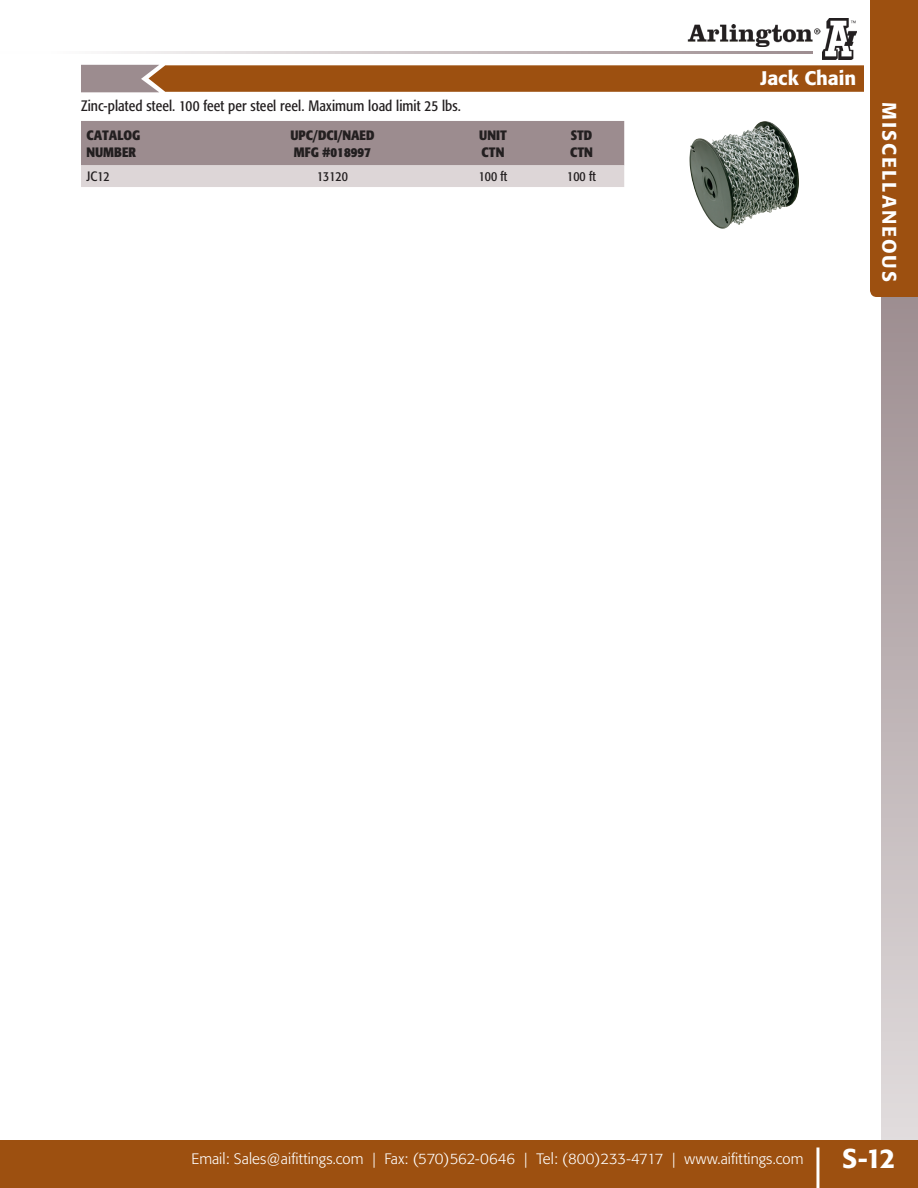
<style>
.page{position:relative;width:918px;height:1188px;background:#fff}
.page>*{position:absolute;margin:0;border:0;box-sizing:border-box;transform-origin:0 0}
.t1{font:500 27px "Formata";color:#fff}
.t2{font:500 19.5px "Formata";letter-spacing:.1em;color:#fff}
.t3{font:500 19.5px "Formata";letter-spacing:-.005em;color:#fff}
.t4{font:300 15px "Formata";color:#fff}
.t5{font:condensed 15px "Formata";letter-spacing:.005em;color:#231f20}
.t6{font:700 condensed 13.5px "Formata";color:#231f20}
.t7{font:condensed 13.5px "Formata";color:#231f20}
</style>
<div class="page">
<hr style="left:0;top:52px;width:813px;height:2px;background:#9c8c8f">
<div style="left:881px;top:294px;width:37px;height:894px;background:linear-gradient(to bottom,#9d8d90,#e5e1e2)"></div>
<div style="left:0;top:1140px;width:918px;height:48px;background:#9d5010"></div>
<hr style="left:816px;top:1148px;width:3px;height:40px;background:#fff">
<div style="left:870px;top:0;width:48px;height:297px;background:#9d5010"></div>
<img style="left:822px;top:18px;width:34px;height:41px">
<img style="left:688px;top:24px;width:133px;height:22px">
<img style="left:713px;top:121px;width:51px;height:20px">
<svg style="left:81px;top:121px;width:543px;height:66px;background:#b1a4a6"></svg>
<svg style="left:81px;top:65px;width:783px;height:27px;background:#9f5921"></svg>
<p class="t5" style="left:81px;top:97px;width:382px">Zinc-plated steel. 100 feet per steel reel. Maximum load limit 25 lbs.</p>
<p class="t6" style="left:86px;top:127px;width:56px">CATALOG</p>
<p class="t6" style="left:86px;top:144px;width:51px">NUMBER</p>
<p class="t6" style="left:290px;top:127px;width:86px">UPC/DCI/NAED</p>
<p class="t6" style="left:294px;top:144px;width:79px">MFG #018997</p>
<p class="t6" style="left:479px;top:127px;width:29px">UNIT</p>
<p class="t6" style="left:482px;top:144px;width:24px">CTN</p>
<p class="t6" style="left:571px;top:127px;width:23px">STD</p>
<p class="t6" style="left:570px;top:144px;width:24px">CTN</p>
<p class="t7" style="left:86px;top:169px;width:25px">JC12</p>
<p class="t7" style="left:317px;top:169px;width:32px">13120</p>
<p class="t7" style="left:479px;top:169px;width:30px">100 ft</p>
<p class="t7" style="left:567px;top:169px;width:30px">100 ft</p>
<p class="t3" style="left:761px;top:67px;width:97px">Jack Chain</p>
<h2 class="t2" style="left:901px;top:102px;width:181px;rotate:90deg">MISCELLANEOUS</h2>
<p class="t4" style="left:192px;top:1150px;width:613px">Email: Sales@aifittings.com | Fax: (570)562-0646 | Tel: (800)233-4717 | www.aifittings.com</p>
<h1 class="t1" style="left:842px;top:1142px;width:55px">S-12</h1>
</div>
